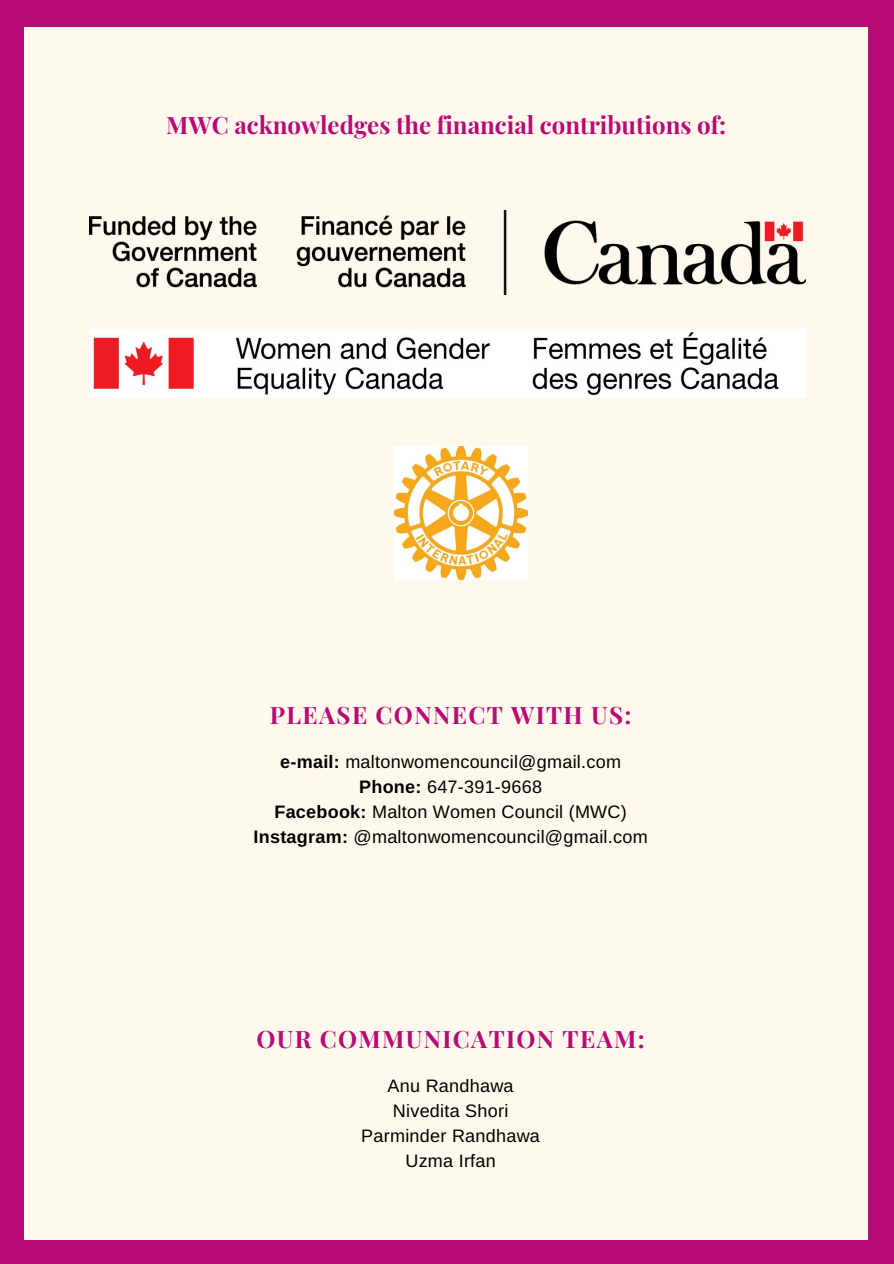
<style>
.page{position:relative;width:894px;height:1264px;background:#fff}
.page>*{position:absolute;margin:0;border:0;box-sizing:border-box;transform-origin:0 0}
.t1{font:700 24px "Playfair Display";color:#b80a75}
.t2{font:700 24px "Playfair Display";letter-spacing:.055em;color:#b80a75}
.t3{font:18px/24.8px "Arimo";letter-spacing:.015em;color:#000;text-align:center}
.s1{font-weight:700}
</style>
<div class="page">
<div style="left:0;top:0;width:893px;height:1263px;background:#b80a75"></div>
<div style="left:25px;top:27px;width:842px;height:1212px;background:#fff9ed"></div>
<img style="left:89px;top:211px;width:715px;height:83px">
<img style="left:89px;top:329px;width:715px;height:68px">
<img style="left:394px;top:447px;width:133px;height:133px">
<h1 class="t1" style="left:166px;top:108px;width:561px">MWC acknowledges the financial contributions of:</h1>
<h1 class="t2" style="left:270px;top:698px;width:363px">PLEASE CONNECT WITH US:</h1>
<p class="t3" style="left:253px;top:749px;width:395px"><span class="s1">e-mail:</span> maltonwomencouncil@gmail.com <span class="s1">Phone:</span> 647-391-9668<br><span class="s1">Facebook:</span> Malton Women Council (MWC)<br><span class="s1">Instagram:</span> @maltonwomencouncil@gmail.com</p>
<h1 class="t2" style="left:256px;top:1022px;width:389px">OUR COMMUNICATION TEAM:</h1>
<p class="t3" style="left:361px;top:1073px;width:180px">Anu Randhawa<br>Nivedita Shori<br>Parminder Randhawa<br>Uzma Irfan</p>
</div>
